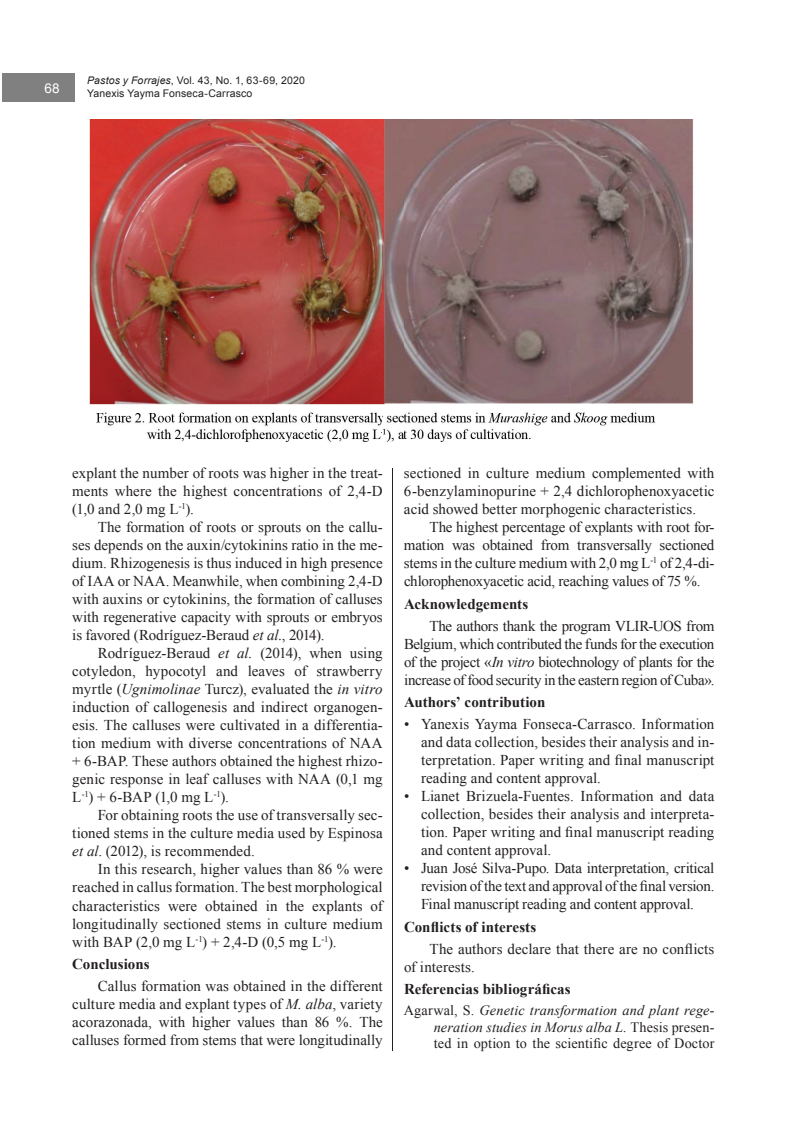
<style>
.page{position:relative;width:808px;height:1123px;background:#fff}
.page>*{position:absolute;margin:0;border:0;box-sizing:border-box;transform-origin:0 0}
.t1{font:15px/18px "Times New Roman";color:#231f20;text-align:justify}
.t2{font:700 15px "Times New Roman";color:#231f20}
.t3{font:14.25px/16.5px "Times New Roman";letter-spacing:.01em;color:#231f20;text-align:justify}
.t4{font:13.5px "Arial";color:#fff}
.t5{font:10.5px/13.5px "Arial";letter-spacing:.02em;color:#231f20}
.s1{font-style:italic}
</style>
<div class="page">
<div style="left:2px;top:73px;width:72px;height:28px;background:#7f807f"></div>
<hr style="left:392px;top:119px;width:1px;height:931px;background:#231f20">
<div style="left:383px;top:119px;width:20px;height:349px;background:#fff"></div>
<img style="left:89px;top:119px;width:604px;height:323px">
<p class="t4" style="left:45px;top:80px;width:17px">68</p>
<p class="t5" style="left:87px;top:74px;width:219px"><span class="s1">Pastos y Forrajes</span>, Vol. 43, No. 1, 63-69, 2020<br>Yanexis Yayma Fonseca-Carrasco</p>
<p class="t1" style="left:72px;top:464px;width:312px">explant the number of roots was higher in the treat&shy;ments where the highest concentrations of 2,4-D (1,0 and 2,0 mg L<sup>-1</sup>).</p>
<p class="t1" style="left:72px;top:518px;width:312px;text-indent:26px">The formation of roots or sprouts on the callu&shy;ses depends on the auxin/cytokinins ratio in the me&shy;dium. Rhizogenesis is thus induced in high presence of IAA or NAA. Meanwhile, when combining 2,4-D with auxins or cytokinins, the formation of calluses with regenerative capacity with sprouts or embryos is favored (Rodríguez-Beraud <span class="s1">et al.</span>, 2014).</p>
<p class="t1" style="left:72px;top:644px;width:312px;text-indent:26px">Rodríguez-Beraud <span class="s1">et al.</span> (2014), when using cotyledon, hypocotyl and leaves of strawberry myrtle (<span class="s1">Ugnimolinae</span> Turcz), evaluated the <span class="s1">in vitro </span>induction of callogenesis and indirect organogen&shy;esis. The calluses were cultivated in a differentia&shy;tion medium with diverse concentrations of NAA + 6-BAP. These authors obtained the highest rhizo&shy;genic response in leaf calluses with NAA (0,1 mg L<sup>-1</sup>) + 6-BAP (1,0 mg L<sup>-1</sup>).</p>
<p class="t1" style="left:72px;top:806px;width:312px;text-indent:26px">For obtaining roots the use of transversally sec&shy;tioned stems in the culture media used by Espinosa <span class="s1">et al</span>. (2012), is recommended.</p>
<p class="t1" style="left:72px;top:860px;width:312px;text-indent:26px">In this research, higher values than 86 % were reached in callus formation. The best morphological characteristics were obtained in the explants of longitudinally sectioned stems in culture medium with BAP (2,0 mg L<sup>-1</sup>) + 2,4-D (0,5 mg L<sup>-1</sup>).</p>
<p class="t2" style="left:72px;top:953px;width:79px">Conclusions</p>
<p class="t1" style="left:72px;top:976px;width:312px;text-indent:26px">Callus formation was obtained in the different culture media and explant types of <span class="s1">M. alba</span>, variety acorazonada, with higher values than 86 %. The calluses formed from stems that were longitudinally</p>
<p class="t1" style="left:404px;top:464px;width:312px">sectioned in culture medium complemented with 6-benzylaminopurine + 2,4 dichlorophenoxyacetic acid showed better morphogenic characteristics.</p>
<p class="t1" style="left:404px;top:518px;width:312px;text-indent:26px">The highest percentage of explants with root for&shy;mation was obtained from transversally sectioned stems in the culture medium with 2,0 mg L<sup>-1</sup> of 2,4-di&shy;chlorophenoxyacetic acid, reaching values of 75 %.</p>
<p class="t2" style="left:404px;top:593px;width:126px">Acknowledgements</p>
<p class="t1" style="left:404px;top:616px;width:312px;text-indent:26px">The authors thank the program VLIR-UOS from Belgium, which contributed the funds for the execution of the project «<span class="s1">In vitro</span> biotechnology of plants for the increase of food security in the eastern region of Cuba».</p>
<p class="t2" style="left:404px;top:691px;width:143px">Authors’ contribution</p>
<p class="t1" style="left:421px;top:715px;width:295px;text-indent:-17px">• Yanexis Yayma Fonseca-Carrasco. Information and data collection, besides their analysis and in&shy;terpretation. Paper writing and final manuscript reading and content approval.</p>
<p class="t1" style="left:421px;top:787px;width:295px;text-indent:-17px">• Lianet Brizuela-Fuentes. Information and data collection, besides their analysis and interpreta&shy;tion. Paper writing and final manuscript reading and content approval.</p>
<p class="t1" style="left:421px;top:859px;width:295px;text-indent:-17px">• Juan José Silva-Pupo. Data interpretation, critical revision of the text and approval of the final version.<br>Final manuscript reading and content approval.</p>
<p class="t2" style="left:404px;top:916px;width:134px">Conflicts of interests</p>
<p class="t1" style="left:404px;top:939px;width:312px;text-indent:26px">The authors declare that there are no conflicts of interests.</p>
<p class="t2" style="left:404px;top:978px;width:168px">Re ferencias bibliográficas</p>
<p class="t3" style="left:434px;top:1001px;width:282px;text-indent:-30px">Agarwal, S. <span class="s1">Genetic transformation and plant rege&shy;neration studies in Morus alba L.</span> Thesis presen&shy;ted in option to the scientific degree of Doctor</p>
</div>
